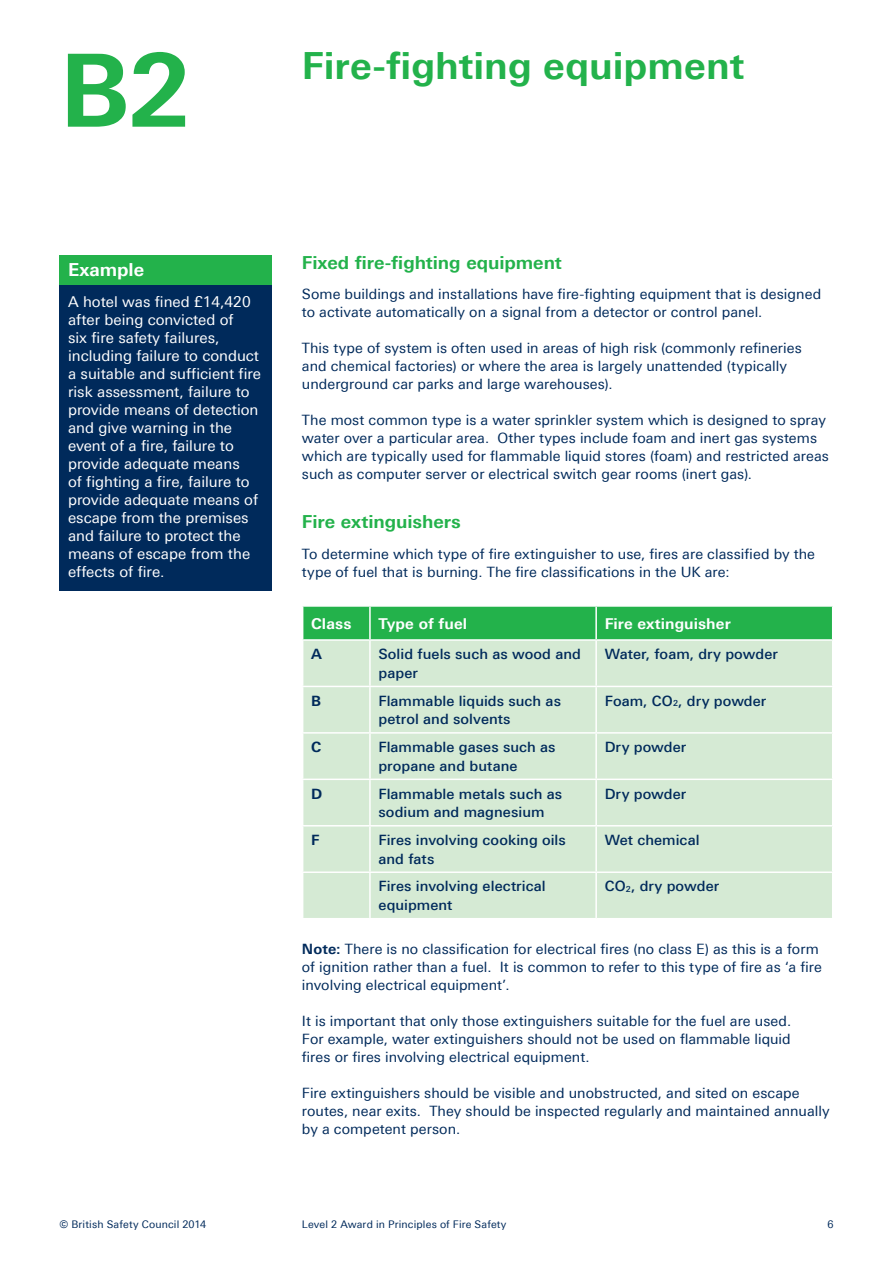
<style>
.page{position:relative;width:893px;height:1263px;background:#fff}
.page>*{position:absolute;margin:0;border:0;box-sizing:border-box;transform-origin:0 0}
.Main_Heading{font:700 100.8px "Univers Next Pro";color:#23b24b}
._01_1_A4_Main_Headin{font:700 37.5px "Univers Next Pro";color:#23b24b}
._02_2_A4_Main_bodyco{font:700 18px "Univers Next Pro";letter-spacing:-.005em;color:#23b24b}
.Quote_text{font:700 18px "Univers Next Pro";letter-spacing:-.005em;color:#fff}
.t1{font:15px/18px "Univers Next Pro";color:#fff}
._02_2_A4_Main_bodyco-2{font:700 15px "Univers Next Pro";letter-spacing:.005em;color:#fff}
._02_2_A4_Main_bodyco-3{font:14.25px/18px "Univers Next Pro";letter-spacing:.005em;color:#002a5b}
._02_2_A4_Main_bodyco-4{font:500 14.25px/18.8px "Univers Next Pro";letter-spacing:.005em;color:#002a5b}
._02_2_A4_Main_bodyco-5{font:700 14.25px "Univers Next Pro";color:#002a5b}
.Folio_document_title{font:10.5px "Univers Next Pro";letter-spacing:.015em;color:#002a5b}
.Folio_page_number{font:10.5px "Univers Next Pro";color:#002a5b}
.s1{font-size:8.25px}
.s2{font-weight:700}
</style>
<div class="page">
<div style="left:303px;top:607px;width:529px;height:32px;background:#23b24b"></div>
<svg style="left:303px;top:641px;width:529px;height:277px;fill:#d5ead4"></svg>
<hr style="left:369px;top:607px;width:2px;height:32px;background:#fff">
<hr style="left:595px;top:607px;width:2px;height:32px;background:#fff">
<hr style="left:369px;top:641px;width:2px;height:45px;background:#fff">
<hr style="left:595px;top:641px;width:2px;height:45px;background:#fff">
<hr style="left:302px;top:686px;width:68px;height:1px;background:#fff">
<hr style="left:370px;top:686px;width:226px;height:1px;background:#fff">
<hr style="left:369px;top:687px;width:2px;height:45px;background:#fff">
<hr style="left:596px;top:686px;width:237px;height:1px;background:#fff">
<hr style="left:595px;top:687px;width:2px;height:45px;background:#fff">
<hr style="left:302px;top:732px;width:68px;height:2px;background:#fff">
<hr style="left:370px;top:732px;width:226px;height:2px;background:#fff">
<hr style="left:369px;top:734px;width:2px;height:44px;background:#fff">
<hr style="left:596px;top:732px;width:237px;height:2px;background:#fff">
<hr style="left:595px;top:734px;width:2px;height:44px;background:#fff">
<hr style="left:302px;top:778px;width:68px;height:2px;background:#fff">
<hr style="left:370px;top:778px;width:226px;height:2px;background:#fff">
<hr style="left:369px;top:780px;width:2px;height:45px;background:#fff">
<hr style="left:596px;top:778px;width:237px;height:2px;background:#fff">
<hr style="left:595px;top:780px;width:2px;height:45px;background:#fff">
<hr style="left:302px;top:825px;width:68px;height:1px;background:#fff">
<hr style="left:370px;top:825px;width:226px;height:1px;background:#fff">
<hr style="left:369px;top:826px;width:2px;height:45px;background:#fff">
<hr style="left:596px;top:825px;width:237px;height:1px;background:#fff">
<hr style="left:595px;top:826px;width:2px;height:45px;background:#fff">
<hr style="left:302px;top:871px;width:68px;height:2px;background:#fff">
<hr style="left:370px;top:871px;width:226px;height:2px;background:#fff">
<hr style="left:369px;top:873px;width:2px;height:45px;background:#fff">
<hr style="left:596px;top:871px;width:237px;height:2px;background:#fff">
<hr style="left:595px;top:873px;width:2px;height:45px;background:#fff">
<div style="left:60px;top:255px;width:212px;height:336px;background:#002a5b"></div>
<div style="left:60px;top:255px;width:212px;height:30px;background:#23b24b"></div>
<p class="Main_Heading" style="left:60px;top:30px;width:133px">B2</p>
<p class="_01_1_A4_Main_Headin" style="left:302px;top:43px;width:444px">Fire-fighting equipment</p>
<p class="Quote_text" style="left:68px;top:259px;width:78px">Example</p>
<p class="t1" style="left:68px;top:293px;width:195px">A hotel was fined £14,420 after being convicted of<br>six fire safety failures, including failure to conduct a suitable and sufficient fire risk assessment, failure to provide means of detection and give warning in the event of a fire, failure to provide adequate means<br>of fighting a fire, failure to provide adequate means of escape from the premises and failure to protect the means of escape from the effects of fire.</p>
<p class="_02_2_A4_Main_bodyco" style="left:302px;top:251px;width:262px">Fixed fire-fighting equipment</p>
<p class="_02_2_A4_Main_bodyco-3" style="left:302px;top:285px;width:521px">Some buildings and installations have fire-fighting equipment that is designed to activate automatically on a signal from a detector or control panel.</p>
<p class="_02_2_A4_Main_bodyco-3" style="left:302px;top:339px;width:501px">This type of system is often used in areas of high risk (commonly refineries and chemical factories) or where the area is largely unattended (typically underground car parks and large warehouses).</p>
<p class="_02_2_A4_Main_bodyco-3" style="left:302px;top:411px;width:528px">The most common type is a water sprinkler system which is designed to spray water over a particular area. Other types include foam and inert gas systems which are typically used for flammable liquid stores (foam) and restricted areas such as computer server or electrical switch gear rooms (inert gas).</p>
<p class="_02_2_A4_Main_bodyco" style="left:302px;top:511px;width:161px">Fire extinguishers</p>
<p class="_02_2_A4_Main_bodyco-3" style="left:302px;top:545px;width:515px">To determine which type of fire extinguisher to use, fires are classified by the type of fuel that is burning. The fire classifications in the UK are:</p>
<p class="_02_2_A4_Main_bodyco-2" style="left:311px;top:614px;width:42px">Class</p>
<p class="_02_2_A4_Main_bodyco-2" style="left:378px;top:614px;width:90px">Type of fuel</p>
<p class="_02_2_A4_Main_bodyco-2" style="left:605px;top:614px;width:128px">Fire extinguisher</p>
<p class="_02_2_A4_Main_bodyco-5" style="left:311px;top:645px;width:12px">A</p>
<p class="_02_2_A4_Main_bodyco-4" style="left:378px;top:645px;width:204px">Solid fuels such as wood and paper</p>
<p class="_02_2_A4_Main_bodyco-4" style="left:605px;top:645px;width:175px">Water, foam, dry powder</p>
<p class="_02_2_A4_Main_bodyco-5" style="left:311px;top:692px;width:11px">B</p>
<p class="_02_2_A4_Main_bodyco-4" style="left:378px;top:691px;width:184px">Flammable liquids such as petrol and solvents</p>
<p class="_02_2_A4_Main_bodyco-4" style="left:605px;top:691px;width:163px">Foam, CO<span class="s1">2</span>, dry powder</p>
<p class="_02_2_A4_Main_bodyco-5" style="left:311px;top:738px;width:12px">C</p>
<p class="_02_2_A4_Main_bodyco-4" style="left:378px;top:737px;width:179px">Flammable gases such as propane and butane</p>
<p class="_02_2_A4_Main_bodyco-4" style="left:605px;top:737px;width:83px">Dry powder</p>
<p class="_02_2_A4_Main_bodyco-5" style="left:311px;top:785px;width:13px">D</p>
<p class="_02_2_A4_Main_bodyco-4" style="left:378px;top:784px;width:185px">Flammable metals such as sodium and magnesium</p>
<p class="_02_2_A4_Main_bodyco-4" style="left:605px;top:784px;width:83px">Dry powder</p>
<p class="_02_2_A4_Main_bodyco-5" style="left:311px;top:831px;width:10px">F</p>
<p class="_02_2_A4_Main_bodyco-4" style="left:378px;top:830px;width:189px">Fires involving cooking oils and fats</p>
<p class="_02_2_A4_Main_bodyco-4" style="left:605px;top:830px;width:96px">Wet chemical</p>
<p class="_02_2_A4_Main_bodyco-4" style="left:378px;top:877px;width:169px">Fires involving electrical equipment</p>
<p class="_02_2_A4_Main_bodyco-4" style="left:605px;top:877px;width:116px">CO<span class="s1">2</span>, dry powder</p>
<p class="_02_2_A4_Main_bodyco-3" style="left:302px;top:940px;width:522px"><span class="s2">Note:</span> There is no classification for electrical fires (no class E) as this is a form of ignition rather than a fuel. It is common to refer to this type of fire as ‘a fire involving electrical equipment’.</p>
<p class="_02_2_A4_Main_bodyco-3" style="left:302px;top:1012px;width:491px;text-align:justify">It is important that only those extinguishers suitable for the fuel are used.<br>For example, water extinguishers should not be used on flammable liquid fires or fires involving electrical equipment.</p>
<p class="_02_2_A4_Main_bodyco-3" style="left:302px;top:1084px;width:529px">Fire extinguishers should be visible and unobstructed, and sited on escape routes, near exits. They should be inspected regularly and maintained annually by a competent person.</p>
<p class="Folio_document_title" style="left:60px;top:1218px;width:148px">© British Safety Council 2014</p>
<p class="Folio_document_title" style="left:302px;top:1218px;width:206px">Level 2 Award in Principles of Fire Safety</p>
<p class="Folio_page_number" style="left:827px;top:1218px;width:8px">6</p>
</div>
